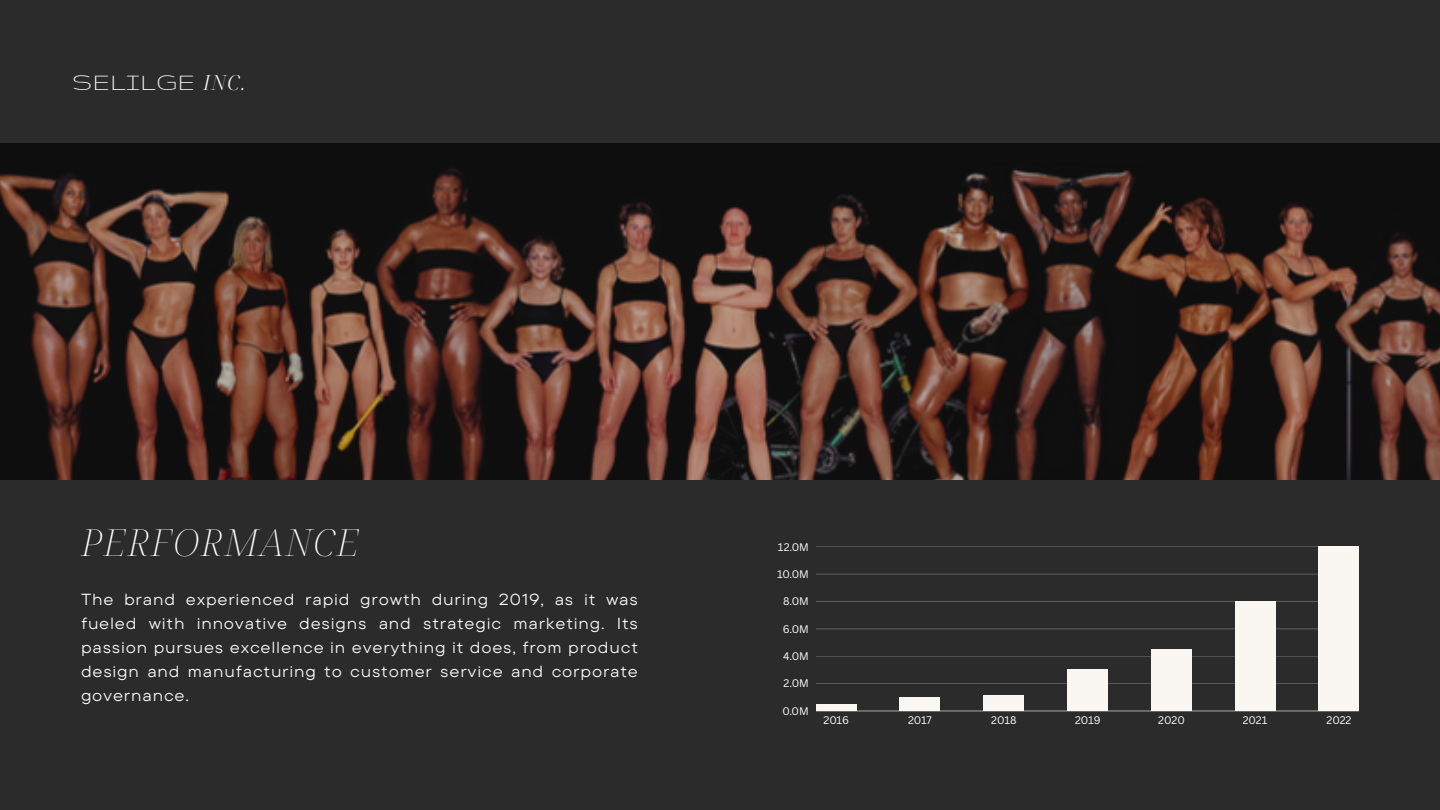
<style>
.page{position:relative;width:1440px;height:810px;background:#2b2b2b}
.page>*{position:absolute;margin:0;border:0;box-sizing:border-box;transform-origin:0 0}
.t1{font:italic 200 37.3px "Noto Serif Display";letter-spacing:.04em;color:#fcfbf8}
.t2{font:26.1px "Gruppo";letter-spacing:.04em;color:#fcfbf8}
.t3{font:italic 300 20.8px "Noto Serif Display";color:#fcfbf8}
.t4{font:16px/24px "TT Commons Pro Exp";letter-spacing:.05em;color:#fcfbf8;text-align:justify}
.t5{font:10.7px "Canva Sans";color:#fff}
</style>
<div class="page">
<img style="left:0;top:144px;width:1440px;height:336px">
<hr style="left:816px;top:711px;width:543px;height:1px;background:#fff">
<hr style="left:816px;top:683px;width:543px;height:1px;background:#fff">
<hr style="left:816px;top:656px;width:543px;height:1px;background:#fff">
<hr style="left:816px;top:629px;width:543px;height:1px;background:#fff">
<hr style="left:816px;top:601px;width:543px;height:1px;background:#fff">
<hr style="left:816px;top:574px;width:543px;height:1px;background:#fff">
<hr style="left:816px;top:547px;width:543px;height:1px;background:#fff">
<div style="left:816px;top:704px;width:40px;height:7px;background:#faf7f2"></div>
<div style="left:900px;top:697px;width:40px;height:14px;background:#faf7f2"></div>
<div style="left:984px;top:696px;width:40px;height:15px;background:#faf7f2"></div>
<div style="left:1067px;top:670px;width:41px;height:41px;background:#faf7f2"></div>
<div style="left:1151px;top:649px;width:40px;height:62px;background:#faf7f2"></div>
<div style="left:1235px;top:601px;width:40px;height:110px;background:#faf7f2"></div>
<div style="left:1319px;top:547px;width:40px;height:164px;background:#faf7f2"></div>
<h1 class="t2" style="left:73px;top:69px;width:124px">SELILGE</h1>
<p class="t3" style="left:203px;top:68px;width:44px">INC.</p>
<h3 class="t1" style="left:81px;top:516px;width:279px">PERFORMANCE</h3>
<h2 class="t4" style="left:81px;top:587px;width:558px">The brand experienced rapid growth during 2019, as it was fueled with innovative designs and strategic marketing. Its passion pursues excellence in everything it does, from product design and manufacturing to customer service and corporate governance.</h2>
<p class="t5" style="left:778px;top:539px;width:32px">12.0M</p>
<p class="t5" style="left:777px;top:566px;width:33px">10.0M</p>
<p class="t5" style="left:783px;top:594px;width:27px">8.0M</p>
<p class="t5" style="left:783px;top:621px;width:27px">6.0M</p>
<p class="t5" style="left:783px;top:649px;width:27px">4.0M</p>
<p class="t5" style="left:784px;top:676px;width:27px">2.0M</p>
<p class="t5" style="left:782px;top:703px;width:28px">0.0M</p>
<p class="t5" style="left:823px;top:713px;width:27px">2016</p>
<p class="t5" style="left:908px;top:713px;width:25px">2017</p>
<p class="t5" style="left:991px;top:713px;width:27px">2018</p>
<p class="t5" style="left:1075px;top:713px;width:27px">2019</p>
<p class="t5" style="left:1158px;top:713px;width:28px">2020</p>
<p class="t5" style="left:1243px;top:713px;width:26px">2021</p>
<p class="t5" style="left:1327px;top:713px;width:26px">2022</p>
</div>
